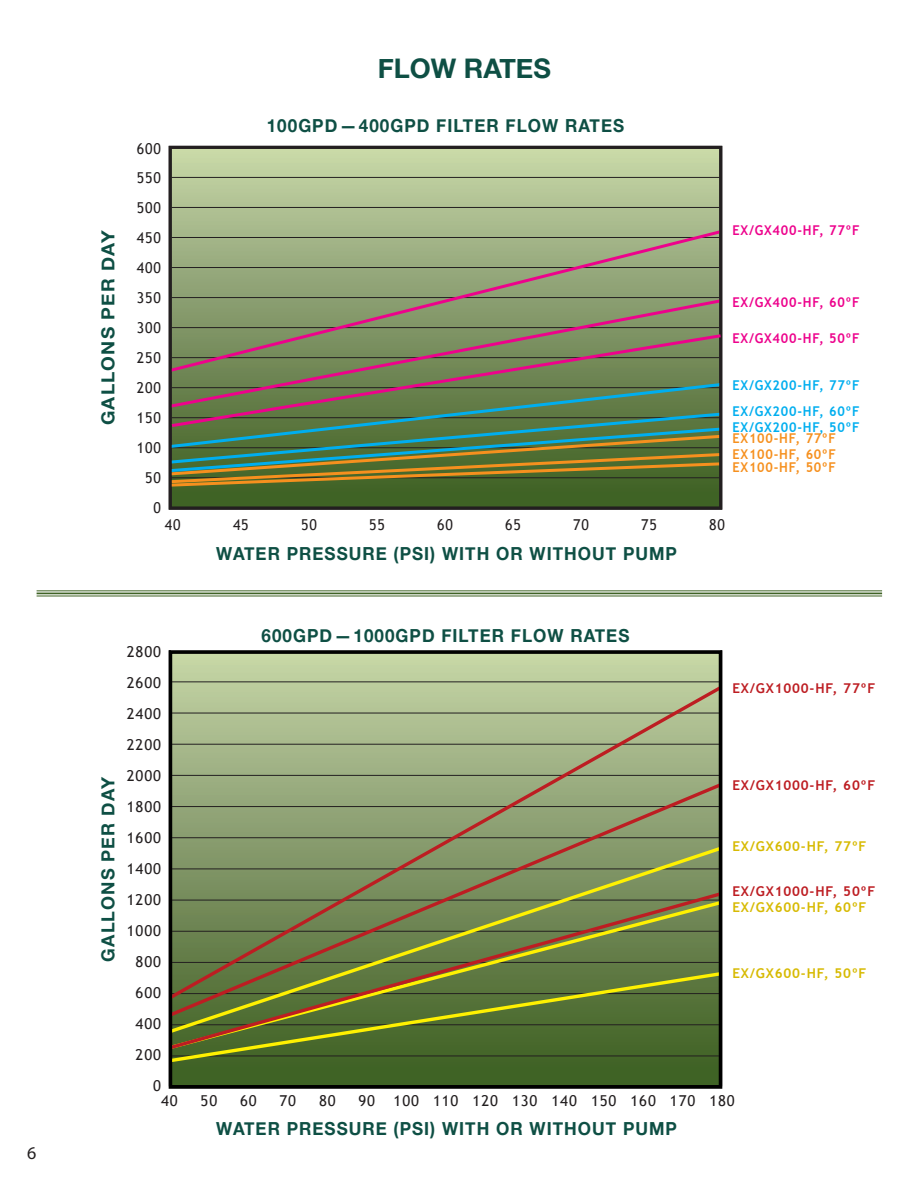
<style>
.page{position:relative;width:918px;height:1188px;background:#fff}
.page>*{position:absolute;margin:0;border:0;box-sizing:border-box;transform-origin:0 0}
.t1{font:700 27px "Helvetica Neue";color:#0e4f44}
.t2{font:700 18px "Helvetica Neue";letter-spacing:.06em;color:#0e4f44;scale:.95 1}
.t3{font:700 18px "Helvetica Neue";letter-spacing:.06em;color:#0e4f44}
.t4{font:700 18px "Helvetica Neue";letter-spacing:.06em;color:#0e4f44;scale:1.05 1}
.t5{font:18px "Myriad Pro";color:#231f20}
.t6{font:15px/31px "Trebuchet MS";letter-spacing:.06em;color:#231f20;text-align:right}
.t7{font:15px/30px "Trebuchet MS";letter-spacing:.06em;color:#231f20;text-align:right;scale:.95 1}
.t8{font:700 13.5px "Trebuchet MS";letter-spacing:.06em;color:#bd1d22}
.t9{font:700 13.5px "Trebuchet MS";letter-spacing:.06em;color:#d7ba03}
.t10{font:700 13.5px "Trebuchet MS";letter-spacing:.06em;color:#00aeef;scale:.95 1}
.t11{font:700 13.5px "Trebuchet MS";letter-spacing:.06em;color:#ed028c;scale:.95 1}
.t12{font:700 13.5px "Trebuchet MS";letter-spacing:.06em;color:#f6901e;scale:.95 1}
</style>
<div class="page">
<svg style="left:173px;top:654px;width:545px;height:431px;background:#8aa36d"></svg>
<hr style="left:171px;top:681px;width:549px;height:1px;background:#231f20">
<svg style="left:168px;top:1052px;width:555px;height:13px;background:#456226"></svg>
<svg style="left:168px;top:1002px;width:555px;height:50px;background:#59702d"></svg>
<svg style="left:168px;top:683px;width:555px;height:319px;background:#8a9767"></svg>
<div style="left:169px;top:650px;width:553px;height:439px;border:3px solid #000"></div>
<svg style="left:173px;top:150px;width:545px;height:356px;background:#a1b583"></svg>
<hr style="left:172px;top:207px;width:548px;height:1px;background:#231f20">
<hr style="left:172px;top:177px;width:548px;height:1px;background:#231f20">
<svg style="left:168px;top:410px;width:555px;height:78px;background:#5e7641"></svg>
<svg style="left:168px;top:228px;width:555px;height:146px;background:#919b76"></svg>
<div style="left:169px;top:146px;width:553px;height:364px;border:3px solid #231f20"></div>
<svg style="left:169px;top:332px;width:554px;height:97px;background:#6d7958"></svg>
<hr style="left:37px;top:590px;width:845px;height:1px;background:#3f6325">
<hr style="left:37px;top:593px;width:845px;height:1px;background:#3f6325">
<hr style="left:37px;top:596px;width:845px;height:1px;background:#3f6325">
<p class="t5" style="left:27px;top:1142px;width:11px">6</p>
<p class="t4" style="left:94px;top:425px;width:187px;rotate:-90deg">GALLONS PER DAY</p>
<h1 class="t1" style="left:378px;top:47px;width:175px">FLOW RATES</h1>
<p class="t7" style="left:137px;top:133px;width:27px">600<br>550<br>500<br>450<br>400<br>350<br>300<br>250<br>200<br>150<br>100<br>50<br>0</p>
<p class="t2" style="left:267px;top:112px;width:378px">100GPD—400GPD FILTER FLOW RATES</p>
<p class="t7" style="left:165px;top:510px;width:18px">40</p>
<p class="t7" style="left:233px;top:510px;width:18px">45</p>
<p class="t7" style="left:301px;top:510px;width:18px">50</p>
<p class="t7" style="left:369px;top:510px;width:18px">55</p>
<p class="t7" style="left:437px;top:510px;width:18px">60</p>
<p class="t7" style="left:505px;top:510px;width:18px">65</p>
<p class="t7" style="left:573px;top:510px;width:18px">70</p>
<p class="t7" style="left:641px;top:510px;width:18px">75</p>
<p class="t7" style="left:709px;top:510px;width:18px">80</p>
<p class="t2" style="left:216px;top:540px;width:486px">WATER PRESSURE (PSI) WITH OR WITHOUT PUMP</p>
<p class="t11" style="left:733px;top:222px;width:135px">EX/GX400-HF, 77ºF</p>
<p class="t11" style="left:733px;top:294px;width:135px">EX/GX400-HF, 60ºF</p>
<p class="t11" style="left:733px;top:330px;width:135px">EX/GX400-HF, 50ºF</p>
<p class="t10" style="left:733px;top:377px;width:135px">EX/GX200-HF, 77ºF</p>
<p class="t10" style="left:733px;top:403px;width:135px">EX/GX200-HF, 60ºF</p>
<p class="t10" style="left:733px;top:419px;width:135px">EX/GX200-HF, 50ºF</p>
<p class="t12" style="left:733px;top:430px;width:110px">EX100-HF, 77ºF</p>
<p class="t12" style="left:733px;top:446px;width:110px">EX100-HF, 60ºF</p>
<p class="t12" style="left:733px;top:459px;width:110px">EX100-HF, 50ºF</p>
<p class="t3" style="left:94px;top:962px;width:186px;rotate:-90deg">GALLONS PER DAY</p>
<p class="t6" style="left:127px;top:636px;width:36px">2800</p>
<p class="t6" style="left:127px;top:667px;width:36px">2600</p>
<p class="t6" style="left:127px;top:698px;width:36px">2400</p>
<p class="t6" style="left:127px;top:729px;width:36px">2200<br>2000<br>1800<br>1600<br>1400<br>1200<br>1000<br>800<br>600<br>400<br>200<br>0</p>
<p class="t2" style="left:262px;top:622px;width:389px">600GPD—1000GPD FILTER FLOW RATES</p>
<p class="t8" style="left:733px;top:680px;width:144px">EX/GX1000-HF, 77ºF</p>
<p class="t8" style="left:733px;top:777px;width:144px">EX/GX1000-HF, 60ºF</p>
<p class="t9" style="left:733px;top:838px;width:135px">EX/GX600-HF, 77ºF</p>
<p class="t8" style="left:733px;top:883px;width:144px">EX/GX1000-HF, 50ºF</p>
<p class="t9" style="left:733px;top:899px;width:135px">EX/GX600-HF, 60ºF</p>
<p class="t9" style="left:733px;top:965px;width:135px">EX/GX600-HF, 50ºF</p>
<p class="t6" style="left:161px;top:1085px;width:18px">40</p>
<p class="t6" style="left:201px;top:1085px;width:18px">50</p>
<p class="t6" style="left:240px;top:1085px;width:18px">60</p>
<p class="t6" style="left:280px;top:1085px;width:18px">70</p>
<p class="t6" style="left:319px;top:1085px;width:18px">80</p>
<p class="t6" style="left:359px;top:1085px;width:378px">90 100 110 120 130 140 150 160 170 180</p>
<p class="t2" style="left:216px;top:1115px;width:486px">WATER PRESSURE (PSI) WITH OR WITHOUT PUMP</p>
</div>
